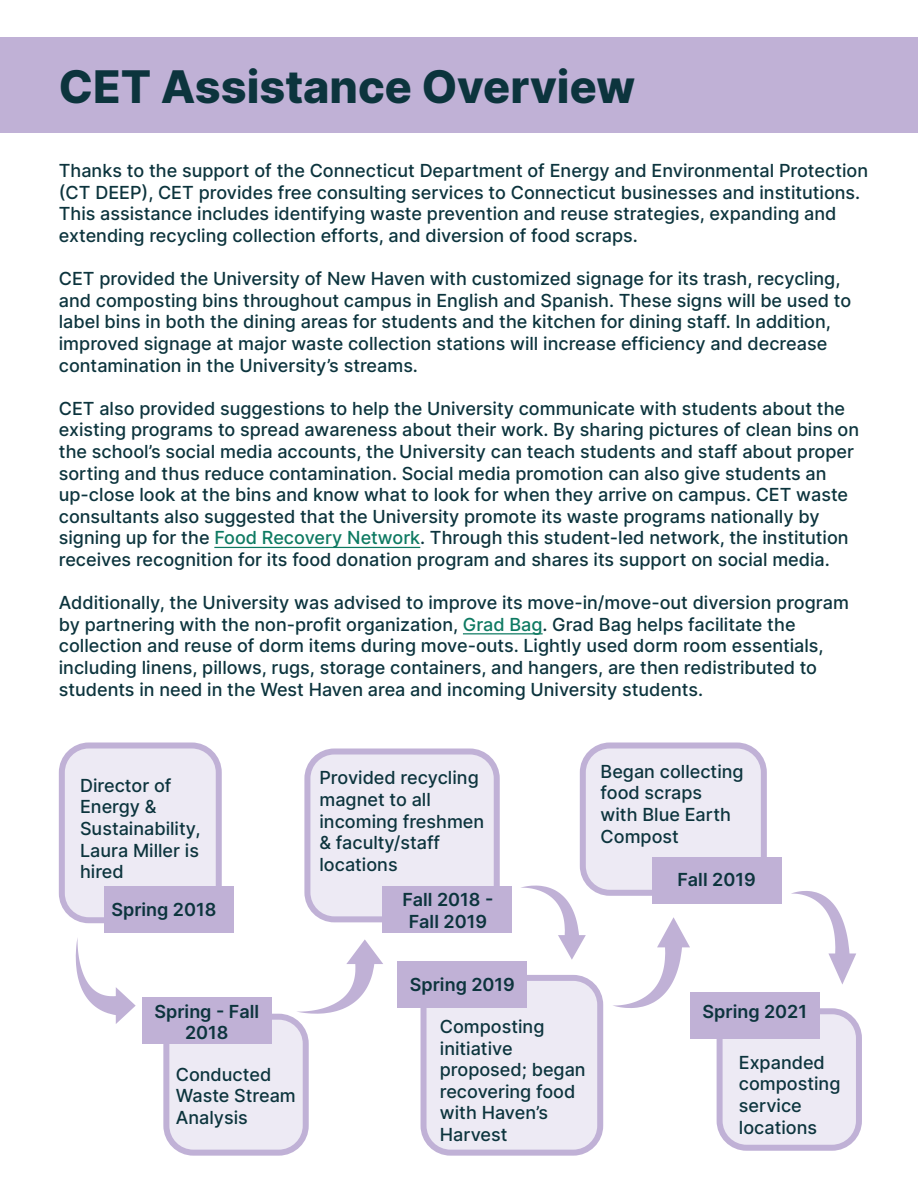
<style>
.page{position:relative;width:918px;height:1188px;background:#fff}
.page>*{position:absolute;margin:0;border:0;box-sizing:border-box;transform-origin:0 0}
.t1{font:800 45px "Inter";color:#0c343d}
.t2{font:500 18px/21.6px "Inter";color:#0c343d}
.t3{font:600 18px/21.6px "Inter";color:#0c343d;text-align:center}
.s1{color:#0e7a62}
</style>
<div class="page">
<div style="left:0;top:38px;width:918px;height:95px;background:#c0b1d6"></div>
<hr style="left:214px;top:547px;width:206px;height:1px;background:#0e7a62">
<hr style="left:463px;top:633px;width:80px;height:1px;background:#0e7a62">
<div style="left:62px;top:746px;width:157px;height:174px;background:#edeaf4;border-radius:27px"></div>
<div style="left:59px;top:742px;width:163px;height:181px;border:6px solid #c0b1d6;border-radius:27px"></div>
<div style="left:166px;top:1017px;width:140px;height:136px;background:#edeaf4;border-radius:27px"></div>
<div style="left:163px;top:1014px;width:146px;height:142px;border:6px solid #c0b1d6;border-radius:27px"></div>
<div style="left:307px;top:752px;width:190px;height:167px;background:#edeaf4;border-radius:27px"></div>
<div style="left:304px;top:748px;width:196px;height:174px;border:6px solid #c0b1d6;border-radius:27px"></div>
<div style="left:424px;top:978px;width:176px;height:175px;background:#edeaf4;border-radius:27px"></div>
<div style="left:421px;top:975px;width:182px;height:181px;border:6px solid #c0b1d6;border-radius:27px"></div>
<div style="left:583px;top:746px;width:181px;height:147px;background:#edeaf4;border-radius:27px"></div>
<div style="left:580px;top:742px;width:187px;height:154px;border:6px solid #c0b1d6;border-radius:27px"></div>
<div style="left:720px;top:1011px;width:139px;height:137px;background:#edeaf4;border-radius:27px"></div>
<div style="left:717px;top:1008px;width:145px;height:143px;border:6px solid #c0b1d6;border-radius:27px"></div>
<div style="left:104px;top:886px;width:130px;height:47px;background:#c0b1d6"></div>
<div style="left:143px;top:997px;width:129px;height:47px;background:#c0b1d6"></div>
<div style="left:382px;top:886px;width:130px;height:47px;background:#c0b1d6"></div>
<div style="left:398px;top:961px;width:129px;height:47px;background:#c0b1d6"></div>
<div style="left:652px;top:857px;width:129px;height:47px;background:#c0b1d6"></div>
<div style="left:690px;top:992px;width:130px;height:47px;background:#c0b1d6"></div>
<svg style="left:76px;top:938px;width:60px;height:86px"></svg>
<svg style="left:297px;top:939px;width:86px;height:75px"></svg>
<svg style="left:521px;top:885px;width:65px;height:75px"></svg>
<svg style="left:791px;top:891px;width:65px;height:94px"></svg>
<svg style="left:613px;top:917px;width:77px;height:91px"></svg>
<p class="t1" style="left:59px;top:53px;width:578px">CET Assistance Overview</p>
<p class="t2" style="left:59px;top:159px;width:811px">Thanks to the support of the Connecticut Department of Energy and Environmental Protection (CT DEEP), CET provides free consulting services to Connecticut businesses and institutions.<br>This assistance includes identifying waste prevention and reuse strategies, expanding and extending recycling collection efforts, and diversion of food scraps.</p>
<p class="t2" style="left:59px;top:267px;width:794px">CET provided the University of New Haven with customized signage for its trash, recycling, and composting bins throughout campus in English and Spanish. These signs will be used to label bins in both the dining areas for students and the kitchen for dining staff. In addition, improved signage at major waste collection stations will increase efficiency and decrease contamination in the University’s streams.</p>
<p class="t2" style="left:59px;top:397px;width:802px">CET also provided suggestions to help the University communicate with students about the existing programs to spread awareness about their work. By sharing pictures of clean bins on the school’s social media accounts, the University can teach students and staff about proper sorting and thus reduce contamination. Social media promotion can also give students an up-close look at the bins and know what to look for when they arrive on campus. CET waste consultants also suggested that the University promote its waste programs nationally by signing up for the <span class="s1">Food Recovery Network</span>. Through this student-led network, the institution receives recognition for its food donation program and shares its support on social media.</p>
<p class="t2" style="left:59px;top:591px;width:792px">Additionally, the University was advised to improve its move-in/move-out diversion program by partnering with the non-profit organization, <span class="s1">Grad Bag</span>. Grad Bag helps facilitate the collection and reuse of dorm items during move-outs. Lightly used dorm room essentials, including linens, pillows, rugs, storage containers, and hangers, are then redistributed to students in need in the West Haven area and incoming University students.</p>
<p class="t2" style="left:80px;top:774px;width:122px">Director of<br>Energy &amp;<br>Sustainability,<br>Laura Miller is hired</p>
<p class="t2" style="left:319px;top:767px;width:166px">Provided recycling magnet to all incoming freshmen &amp; faculty/staff locations</p>
<p class="t3" style="left:111px;top:898px;width:106px">Spring 2018</p>
<p class="t3" style="left:402px;top:888px;width:92px">Fall 2018 -<br>Fall 2019</p>
<p class="t2" style="left:601px;top:760px;width:145px">Began collecting food scraps with Blue Earth<br>Compost</p>
<p class="t3" style="left:678px;top:868px;width:80px">Fall 2019</p>
<p class="t3" style="left:155px;top:1000px;width:106px">Spring - Fall<br>2018</p>
<p class="t2" style="left:176px;top:1063px;width:122px">Conducted<br>Waste Stream<br>Analysis</p>
<p class="t3" style="left:410px;top:973px;width:106px">Spring 2019</p>
<p class="t2" style="left:440px;top:1015px;width:147px">Composting initiative proposed; began recovering food with Haven’s<br>Harvest</p>
<p class="t3" style="left:703px;top:1000px;width:106px">Spring 2021</p>
<p class="t2" style="left:739px;top:1051px;width:103px">Expanded composting service locations</p>
</div>
